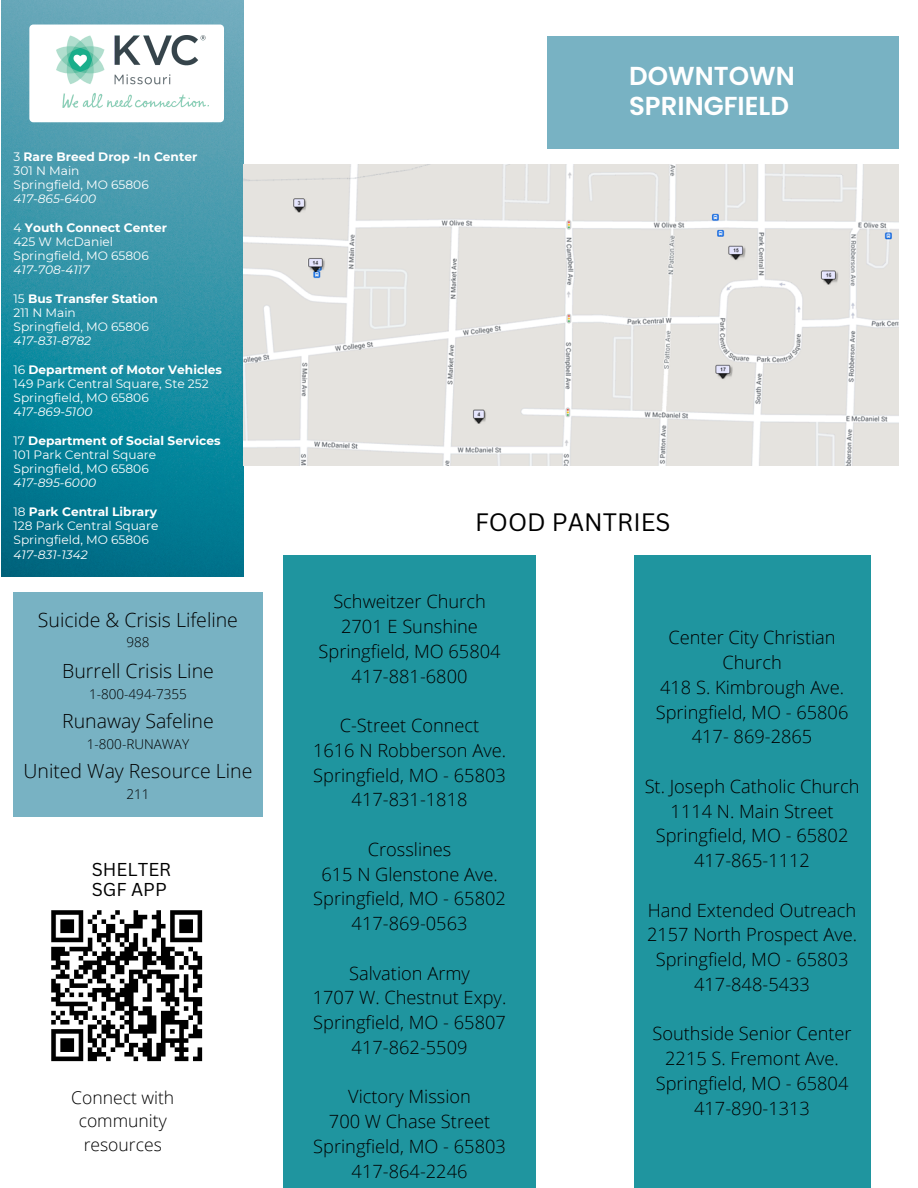
<style>
.page{position:relative;width:918px;height:1188px;background:#fff}
.page>*{position:absolute;margin:0;border:0;box-sizing:border-box;transform-origin:0 0}
.t1{font:600 25.95px/29.7px "Poppins";color:#fff}
.t2{font:24.45px "Canva Sans";color:#000}
.t3{font:300 19.5px "Open Sans";color:#000}
.t4{font:300 18.3px/24.8px "Open Sans";color:#000;text-align:center}
.t5{font:18.15px "Canva Sans";color:#000}
.t6{font:300 17.55px/23.7px "Open Sans";color:#000;text-align:center}
.t7{font:300 13.5px "Open Sans";color:#000}
.t8{font:12.15px "Montserrat";color:#fff}
.t9{font:700 12.15px "Montserrat";color:#fff}
.t10{font:italic 12.15px "Montserrat";color:#fff}
.s1{font-weight:400}
.s2{font-style:normal}
</style>
<div class="page">
<img style="left:2px;top:0;width:242px;height:577px">
<div style="left:29px;top:25px;width:195px;height:97px;background:#fff;border-radius:4px"></div>
<img style="left:57px;top:36px;width:152px;height:72px">
<div style="left:548px;top:36px;width:351px;height:113px;background:#78b2c3"></div>
<img style="left:244px;top:164px;width:655px;height:302px">
<div style="left:283px;top:555px;width:253px;height:633px;background:#1f959f"></div>
<div style="left:634px;top:555px;width:236px;height:633px;background:#1f959f"></div>
<img style="left:51px;top:910px;width:152px;height:152px">
<div style="left:14px;top:592px;width:249px;height:224px;background:#78b2c3"></div>
<p class="t9" style="left:14px;top:149px;width:185px"><span class="s1">3</span> Rare Breed Drop -In Center</p>
<p class="t8" style="left:14px;top:163px;width:67px">301 N Main</p>
<p class="t8" style="left:14px;top:177px;width:137px">Springfield, MO 65806</p>
<p class="t10" style="left:14px;top:191px;width:84px">417-865-6400</p>
<p class="t9" style="left:14px;top:220px;width:155px"><span class="s1">4</span> Youth Connect Center</p>
<p class="t8" style="left:14px;top:234px;width:101px">425 W McDaniel</p>
<p class="t8" style="left:14px;top:248px;width:137px">Springfield, MO 65806</p>
<p class="t10" style="left:14px;top:263px;width:77px">417-708-4117</p>
<p class="t9" style="left:14px;top:291px;width:146px"><span class="s1">15</span> Bus Transfer Station</p>
<p class="t8" style="left:14px;top:305px;width:64px">211 N Main</p>
<p class="t8" style="left:14px;top:319px;width:137px">Springfield, MO 65806</p>
<p class="t10" style="left:14px;top:334px;width:79px">417-831-8782</p>
<p class="t9" style="left:14px;top:362px;width:210px"><span class="s1">16</span> Department of Motor Vehicles</p>
<p class="t8" style="left:14px;top:376px;width:197px">149 Park Central Square, Ste 252</p>
<p class="t8" style="left:14px;top:390px;width:137px">Springfield, MO 65806</p>
<p class="t10" style="left:14px;top:405px;width:80px"><span class="s2">4</span>17-869-5100</p>
<p class="t9" style="left:14px;top:433px;width:209px"><span class="s1">17</span> Department of Social Services</p>
<p class="t8" style="left:14px;top:447px;width:144px">101 Park Central Square</p>
<p class="t8" style="left:14px;top:462px;width:137px">Springfield, MO 65806</p>
<p class="t10" style="left:14px;top:476px;width:84px">417-895-6000</p>
<p class="t9" style="left:14px;top:504px;width:145px"><span class="s1">18</span> Park Central Library</p>
<p class="t8" style="left:14px;top:518px;width:146px">128 Park Central Square</p>
<p class="t8" style="left:14px;top:533px;width:137px">Springfield, MO 65806</p>
<p class="t10" style="left:14px;top:547px;width:76px">417-831-1342</p>
<p class="t3" style="left:38px;top:606px;width:202px">Suicide &amp; Crisis Lifeline</p>
<p class="t7" style="left:127px;top:633px;width:25px">988</p>
<p class="t3" style="left:62px;top:657px;width:153px">Burrell Crisis Line</p>
<p class="t7" style="left:89px;top:684px;width:99px">1-800-494-7355</p>
<p class="t3" style="left:62px;top:707px;width:153px">Runaway Safeline</p>
<p class="t7" style="left:87px;top:734px;width:104px">1-800-RUNAWAY</p>
<p class="t3" style="left:24px;top:757px;width:230px">United Way Resource Line</p>
<p class="t7" style="left:127px;top:784px;width:25px">211</p>
<p class="t5" style="left:92px;top:857px;width:81px">SHELTER</p>
<p class="t5" style="left:92px;top:876px;width:77px">SGF APP</p>
<p class="t6" style="left:71px;top:1085px;width:105px">Connect with community resources</p>
<p class="t1" style="left:629px;top:62px;width:167px">DOWNTOWN<br>SPRINGFIELD</p>
<p class="t2" style="left:475px;top:505px;width:197px">FOOD PANTRIES</p>
<p class="t4" style="left:333px;top:589px;width:154px">Schweitzer Church</p>
<p class="t4" style="left:341px;top:614px;width:138px">2701 E Sunshine</p>
<p class="t4" style="left:319px;top:638px;width:184px">Springfield, MO 65804</p>
<p class="t4" style="left:352px;top:663px;width:117px">417-881-6800</p>
<p class="t4" style="left:340px;top:713px;width:141px">C-Street Connect</p>
<p class="t4" style="left:313px;top:737px;width:195px">1616 N Robberson Ave.</p>
<p class="t4" style="left:313px;top:762px;width:194px">Springfield, MO - 65803</p>
<p class="t4" style="left:352px;top:787px;width:117px">417-831-1818</p>
<p class="t4" style="left:368px;top:836px;width:85px">Crosslines</p>
<p class="t4" style="left:321px;top:861px;width:178px">615 N Glenstone Ave.</p>
<p class="t4" style="left:313px;top:886px;width:194px">Springfield, MO - 65802</p>
<p class="t4" style="left:352px;top:911px;width:117px">417-869-0563</p>
<p class="t4" style="left:349px;top:960px;width:122px">Salvation Army</p>
<p class="t4" style="left:313px;top:985px;width:195px">1707 W. Chestnut Expy.</p>
<p class="t4" style="left:313px;top:1010px;width:194px">Springfield, MO - 65807</p>
<p class="t4" style="left:352px;top:1034px;width:117px">417-862-5509</p>
<p class="t4" style="left:348px;top:1084px;width:124px">Victory Mission</p>
<p class="t4" style="left:329px;top:1109px;width:163px">700 W Chase Street</p>
<p class="t4" style="left:313px;top:1133px;width:194px">Springfield, MO - 65803</p>
<p class="t4" style="left:352px;top:1158px;width:117px">417-864-2246</p>
<p class="t4" style="left:668px;top:625px;width:169px">Center City Christian<br>Church</p>
<p class="t4" style="left:660px;top:674px;width:185px">418 S. Kimbrough Ave.</p>
<p class="t4" style="left:656px;top:699px;width:194px">Springfield, MO - 65806</p>
<p class="t4" style="left:692px;top:724px;width:122px">417- 869-2865</p>
<p class="t4" style="left:645px;top:773px;width:216px">St. Joseph Catholic Church</p>
<p class="t4" style="left:671px;top:798px;width:164px">1114 N. Main Street</p>
<p class="t4" style="left:656px;top:823px;width:194px">Springfield, MO - 65802</p>
<p class="t4" style="left:694px;top:848px;width:117px">417-865-1112</p>
<p class="t4" style="left:648px;top:897px;width:210px">Hand Extended Outreach</p>
<p class="t4" style="left:647px;top:922px;width:211px">2157 North Prospect Ave.</p>
<p class="t4" style="left:656px;top:947px;width:194px">Springfield, MO - 65803</p>
<p class="t4" style="left:694px;top:971px;width:117px">417-848-5433</p>
<p class="t4" style="left:652px;top:1021px;width:201px">Southside Senior Center</p>
<p class="t4" style="left:665px;top:1046px;width:175px">2215 S. Fremont Ave.</p>
<p class="t4" style="left:656px;top:1070px;width:194px">Springfield, MO - 65804</p>
<p class="t4" style="left:694px;top:1095px;width:117px">417-890-1313</p>
</div>
